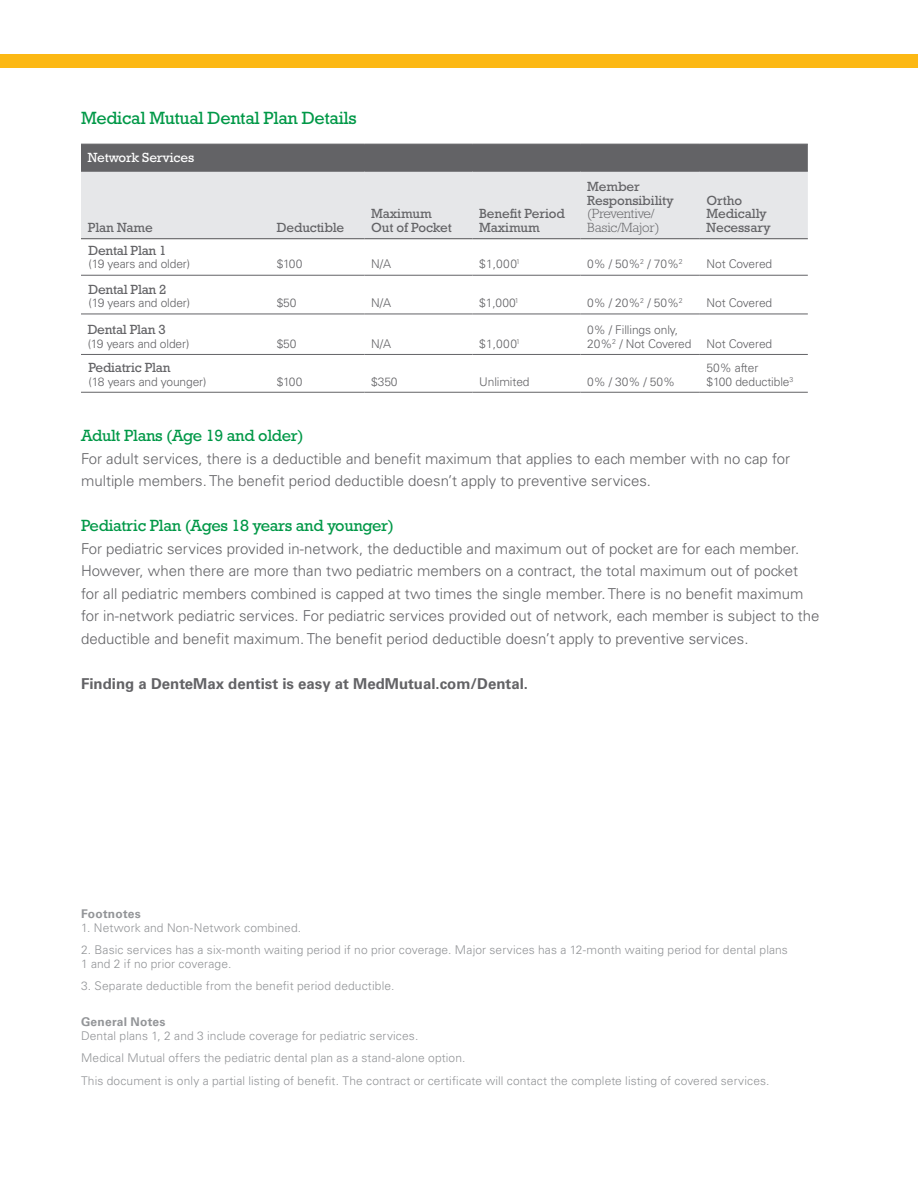
<style>
.page{position:relative;width:918px;height:1188px;background:#fff}
.page>*{position:absolute;margin:0;border:0;box-sizing:border-box;transform-origin:0 0}
.t1{font:18px "Rockwell Std";letter-spacing:-.02em;color:#009847}
.t2{font:16.5px "Rockwell Std";letter-spacing:-.02em;color:#009847}
.t3{font:300 15px/22.5px "Univers LT Std";color:#636366}
.t4{font:700 15px "Univers LT Std";color:#636366}
.Table_Body{font:13.5px/13.5px "Rockwell Std";letter-spacing:-.01em;color:#636366}
.Table_Body-2{font:300 13.5px/13.5px "Rockwell Std";letter-spacing:-.01em;color:#636366}
.Table_Body-3{font:13.5px "Rockwell Std";letter-spacing:-.01em;color:#fff}
.t5{font:300 12px/13.5px "Univers LT Std";letter-spacing:.01em;color:#939598}
.Table_Body-4{font:300 12px/13.5px "Univers LT Std";letter-spacing:-.01em;color:#636366}
.t6{font:700 12px "Univers LT Std";letter-spacing:.02em;color:#939598}
</style>
<div class="page">
<div style="left:0;top:54px;width:918px;height:14px;background:#fcb814"></div>
<div style="left:81px;top:145px;width:727px;height:26px;background:#636366"></div>
<div style="left:81px;top:172px;width:727px;height:66px;background:#e6e7e9"></div>
<svg style="left:81px;top:239px;width:727px;height:153px"></svg>
<hr style="left:81px;top:275px;width:189px;height:1px;background:#636366">
<hr style="left:270px;top:275px;width:94px;height:1px;background:#636366">
<hr style="left:364px;top:275px;width:108px;height:1px;background:#636366">
<hr style="left:472px;top:275px;width:108px;height:1px;background:#636366">
<hr style="left:580px;top:275px;width:120px;height:1px;background:#636366">
<hr style="left:700px;top:275px;width:108px;height:1px;background:#636366">
<hr style="left:81px;top:314px;width:189px;height:1px;background:#636366">
<hr style="left:270px;top:314px;width:94px;height:1px;background:#636366">
<hr style="left:364px;top:314px;width:108px;height:1px;background:#636366">
<hr style="left:472px;top:314px;width:108px;height:1px;background:#636366">
<hr style="left:580px;top:314px;width:120px;height:1px;background:#636366">
<hr style="left:700px;top:314px;width:108px;height:1px;background:#636366">
<hr style="left:81px;top:354px;width:189px;height:1px;background:#636366">
<hr style="left:270px;top:354px;width:94px;height:1px;background:#636366">
<hr style="left:364px;top:354px;width:108px;height:1px;background:#636366">
<hr style="left:472px;top:354px;width:108px;height:1px;background:#636366">
<hr style="left:580px;top:354px;width:120px;height:1px;background:#636366">
<hr style="left:700px;top:354px;width:108px;height:1px;background:#636366">
<hr style="left:81px;top:392px;width:189px;height:1px;background:#636366">
<hr style="left:270px;top:392px;width:94px;height:1px;background:#636366">
<hr style="left:364px;top:392px;width:108px;height:1px;background:#636366">
<hr style="left:472px;top:392px;width:108px;height:1px;background:#636366">
<hr style="left:580px;top:392px;width:120px;height:1px;background:#636366">
<hr style="left:700px;top:392px;width:108px;height:1px;background:#636366">
<hr style="left:81px;top:238px;width:189px;height:1px;background:#636366">
<hr style="left:270px;top:238px;width:94px;height:1px;background:#636366">
<hr style="left:364px;top:238px;width:108px;height:1px;background:#636366">
<hr style="left:472px;top:238px;width:108px;height:1px;background:#636366">
<hr style="left:580px;top:238px;width:120px;height:1px;background:#636366">
<hr style="left:700px;top:238px;width:108px;height:1px;background:#636366">
<hr style="left:81px;top:144px;width:189px;height:1px;background:#636366">
<hr style="left:270px;top:144px;width:94px;height:1px;background:#636366">
<hr style="left:364px;top:144px;width:108px;height:1px;background:#636366">
<hr style="left:472px;top:144px;width:108px;height:1px;background:#636366">
<hr style="left:580px;top:144px;width:120px;height:1px;background:#636366">
<hr style="left:700px;top:144px;width:108px;height:1px;background:#636366">
<hr style="left:81px;top:171px;width:189px;height:1px;background:#636366">
<hr style="left:270px;top:171px;width:94px;height:1px;background:#636366">
<hr style="left:364px;top:171px;width:108px;height:1px;background:#636366">
<hr style="left:472px;top:171px;width:108px;height:1px;background:#636366">
<hr style="left:580px;top:171px;width:120px;height:1px;background:#636366">
<hr style="left:700px;top:171px;width:108px;height:1px;background:#636366">
<p class="t1" style="left:81px;top:107px;width:277px">Medical Mutual Dental Plan Details</p>
<p class="Table_Body-3" style="left:88px;top:150px;width:108px">Network Services</p>
<p class="Table_Body" style="left:88px;top:221px;width:67px">Plan Name</p>
<p class="Table_Body" style="left:277px;top:221px;width:69px">Deductible</p>
<p class="Table_Body" style="left:371px;top:207px;width:82px">Maximum<br>Out of Pocket</p>
<p class="Table_Body" style="left:479px;top:207px;width:87px">Benefit Period<br>Maximum</p>
<p class="Table_Body" style="left:587px;top:180px;width:88px">Member<br>Responsibility</p>
<p class="Table_Body-2" style="left:587px;top:207px;width:74px">(Preventive/<br>Basic/Major)</p>
<p class="Table_Body" style="left:707px;top:194px;width:62px">Ortho<br>Medically</p>
<p class="Table_Body" style="left:707px;top:221px;width:66px">Necessary</p>
<p class="Table_Body" style="left:89px;top:244px;width:79px">Dental Plan 1</p>
<p class="Table_Body-4" style="left:89px;top:257px;width:103px">(19 years and older)</p>
<p class="Table_Body-4" style="left:277px;top:257px;width:27px">$100</p>
<p class="Table_Body-4" style="left:371px;top:257px;width:21px">N/A</p>
<p class="Table_Body-4" style="left:479px;top:257px;width:42px">$1,000<sup>1</sup></p>
<p class="Table_Body-4" style="left:587px;top:257px;width:97px">0% / 50%<sup>2</sup> / 70%<sup>2</sup></p>
<p class="Table_Body-4" style="left:707px;top:257px;width:67px">Not Covered</p>
<p class="Table_Body" style="left:89px;top:282px;width:79px">Dental Plan 2</p>
<p class="Table_Body-4" style="left:89px;top:296px;width:103px">(19 years and older)</p>
<p class="Table_Body-4" style="left:277px;top:296px;width:21px">$50</p>
<p class="Table_Body-4" style="left:371px;top:296px;width:21px">N/A</p>
<p class="Table_Body-4" style="left:479px;top:296px;width:41px">$1,000<sup>1</sup></p>
<p class="Table_Body-4" style="left:587px;top:296px;width:97px">0% / 20%<sup>2</sup> / 50%<sup>2</sup></p>
<p class="Table_Body-4" style="left:707px;top:296px;width:67px">Not Covered</p>
<p class="Table_Body" style="left:88px;top:323px;width:79px">Dental Plan 3</p>
<p class="Table_Body-4" style="left:88px;top:337px;width:103px">(19 years and older)</p>
<p class="Table_Body-4" style="left:277px;top:337px;width:21px">$50</p>
<p class="Table_Body-4" style="left:371px;top:337px;width:21px">N/A</p>
<p class="Table_Body-4" style="left:479px;top:337px;width:42px">$1,000<sup>1</sup></p>
<p class="Table_Body-4" style="left:587px;top:323px;width:106px">0% / Fillings only,<br>20%<sup>2</sup> / Not Covered</p>
<p class="Table_Body-4" style="left:707px;top:337px;width:67px">Not Covered</p>
<p class="Table_Body" style="left:89px;top:361px;width:84px">Pediatric Plan</p>
<p class="Table_Body-4" style="left:89px;top:375px;width:119px">(18 years and younger)</p>
<p class="Table_Body-4" style="left:277px;top:375px;width:27px">$100</p>
<p class="Table_Body-4" style="left:371px;top:375px;width:28px">$350</p>
<p class="Table_Body-4" style="left:479px;top:375px;width:52px">Unlimited</p>
<p class="Table_Body-4" style="left:587px;top:375px;width:89px">0% / 30% / 50%</p>
<p class="Table_Body-4" style="left:707px;top:361px;width:88px">50% after<br>$100 deductible<sup>3</sup></p>
<p class="t2" style="left:81px;top:426px;width:224px">Adult Plans (Age 19 and older)</p>
<p class="t3" style="left:81px;top:447px;width:711px">For adult services, there is a deductible and benefit maximum that applies to each member with no cap for multiple members. The benefit period deductible doesn’t apply to preventive services.</p>
<p class="t2" style="left:81px;top:516px;width:315px">Pediatric Plan (Ages 18 years and younger)</p>
<p class="t3" style="left:81px;top:537px;width:740px">For pediatric services provided in-network, the deductible and maximum out of pocket are for each member.<br>However, when there are more than two pediatric members on a contract, the total maximum out of pocket for all pediatric members combined is capped at two times the single member. There is no benefit maximum for in-network pediatric services. For pediatric services provided out of network, each member is subject to the deductible and benefit maximum. The benefit period deductible doesn’t apply to preventive services.</p>
<p class="t4" style="left:81px;top:674px;width:449px">Finding a DenteMax dentist is easy at MedMutual.com/Dental.</p>
<p class="t6" style="left:81px;top:907px;width:61px">Footnotes</p>
<p class="t5" style="left:81px;top:921px;width:222px">1. Network and Non-Network combined.</p>
<p class="t5" style="left:81px;top:943px;width:708px">2. Basic services has a six-month waiting period if no prior coverage. Major services has a 12-month waiting period for dental plans<br>1 and 2 if no prior coverage.</p>
<p class="t5" style="left:81px;top:979px;width:315px">3. Separate deductible from the benefit period deductible.</p>
<p class="t6" style="left:81px;top:1015px;width:86px">General Notes</p>
<p class="t5" style="left:81px;top:1029px;width:339px">Dental plans 1, 2 and 3 include coverage for pediatric services.</p>
<p class="t5" style="left:81px;top:1051px;width:386px">Medical Mutual offers the pediatric dental plan as a stand-alone option.</p>
<p class="t5" style="left:81px;top:1074px;width:690px">This document is only a partial listing of benefit. The contract or certificate will contact the complete listing of covered services.</p>
</div>
